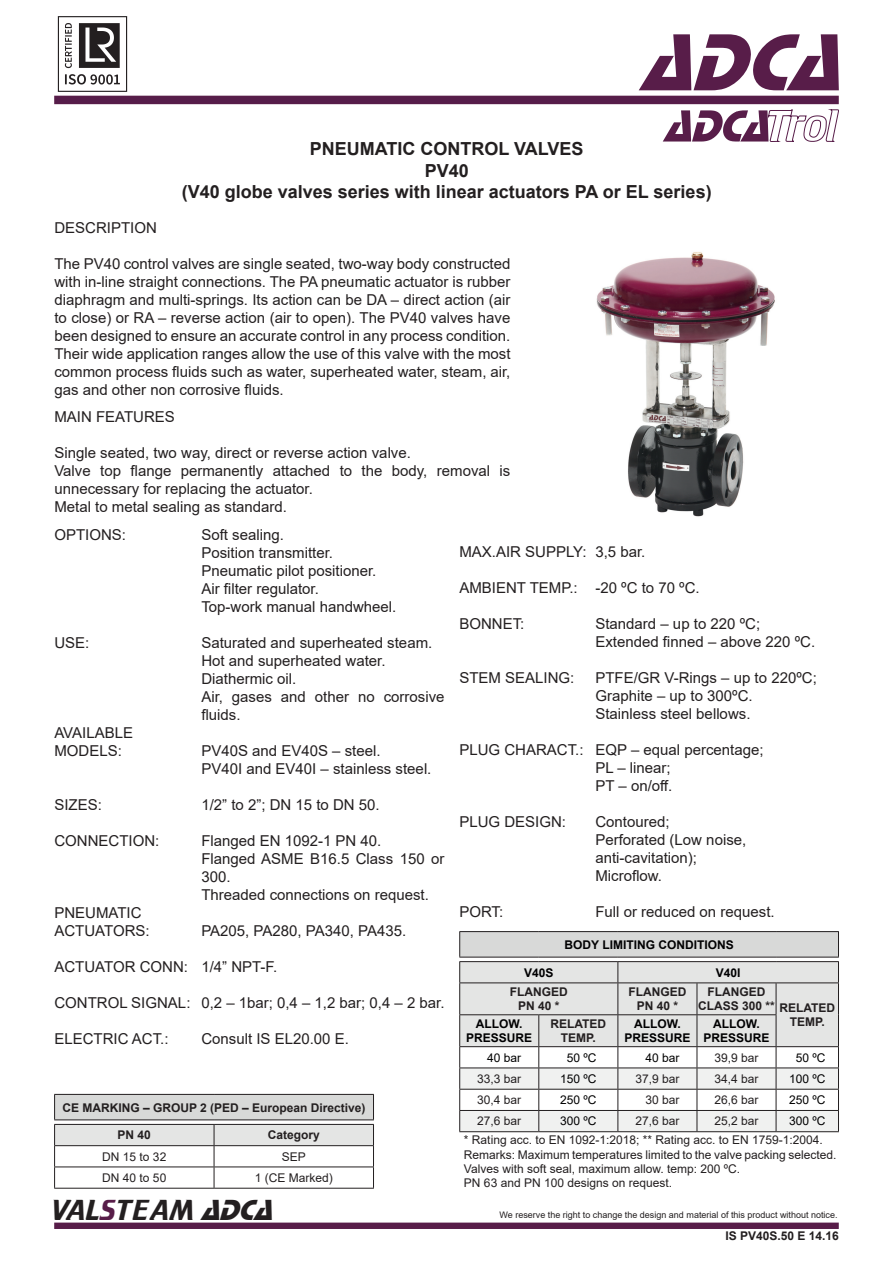
<style>
.page{position:relative;width:893px;height:1263px;background:#fff}
.page>*{position:absolute;margin:0;border:0;box-sizing:border-box;transform-origin:0 0}
.t1{font:italic 84px "Stop D";color:#581d49}
.t2{font:30px "Trekker";color:#231f20}
.t3{font:700 18px "Arial";color:#231f20}
.t4{font:15px/18px "Arial";color:#231f20}
.t5{font:12px/14.4px "Arial";color:#231f20}
.t6{font:700 12px "Arial";color:#231f20}
.t7{font:700 12px "Arial";color:#000001}
.t8{font:12px "Arial";color:#000001}
.t9{font:9px "Arial";color:#231f20}
.s1{color:#581d49}
.s2{font-family:"Stop D";font-style:italic}
</style>
<div class="page">
<div style="left:54px;top:96px;width:785px;height:8px;background:#561d4a"></div>
<div style="left:54px;top:1222px;width:785px;height:7px;background:#581d49;border:2px solid #581d49"></div>
<img style="left:57px;top:16px;width:71px;height:76px">
<svg style="left:663px;top:109px;width:176px;height:33px"></svg>
<img style="left:596px;top:252px;width:179px;height:265px">
<hr style="left:54px;top:1188px;width:160px;height:1px;background:#231f20">
<hr style="left:214px;top:1188px;width:160px;height:1px;background:#231f20">
<hr style="left:54px;top:1094px;width:160px;height:1px;background:#231f20">
<hr style="left:214px;top:1094px;width:160px;height:1px;background:#231f20">
<svg style="left:54px;top:1095px;width:320px;height:93px"></svg>
<hr style="left:54px;top:1145px;width:160px;height:1px;background:#231f20">
<hr style="left:214px;top:1145px;width:160px;height:1px;background:#231f20">
<hr style="left:459px;top:931px;width:80px;height:1px;background:#231f20">
<hr style="left:539px;top:931px;width:79px;height:1px;background:#231f20">
<hr style="left:618px;top:931px;width:79px;height:1px;background:#231f20">
<hr style="left:697px;top:931px;width:79px;height:1px;background:#231f20">
<hr style="left:776px;top:931px;width:63px;height:1px;background:#231f20">
<svg style="left:459px;top:932px;width:380px;height:200px"></svg>
<hr style="left:697px;top:1131px;width:79px;height:1px;background:#231f20">
<h1 class="t1" style="left:640px;top:14px;width:227px">ADCA</h1>
<p class="t3" style="left:310px;top:136px;width:275px">PNEUMATIC CONTROL VALVES</p>
<p class="t3" style="left:425px;top:158px;width:46px">PV40</p>
<p class="t3" style="left:182px;top:179px;width:531px">(V40 globe valves series with linear actuators PA or EL series)</p>
<p class="t4" style="left:54px;top:218px;width:104px">DESCRIPTION</p>
<p class="t4" style="left:54px;top:254px;width:458px;text-align:justify">The PV40 control valves are single seated, two-way body constructed with in-line straight connections. The PA pneumatic actuator is rubber diaphragm and multi-springs. Its action can be DA – direct action (air to close) or RA – reverse action (air to open). The PV40 valves have been designed to ensure an accurate control in any process condition.<br>Their wide application ranges allow the use of this valve with the most common process fluids such as water, superheated water, steam, air, gas and other non corrosive fluids.</p>
<p class="t4" style="left:54px;top:407px;width:122px">MAIN FEATURES</p>
<p class="t4" style="left:54px;top:443px;width:358px">Single seated, two way, direct or reverse action valve.</p>
<p class="t4" style="left:54px;top:461px;width:458px">Valve top flange permanently attached to the body, removal is unnecessary for replacing the actuator.</p>
<p class="t4" style="left:54px;top:497px;width:234px">Metal to metal sealing as standard.</p>
<p class="t4" style="left:54px;top:525px;width:73px">OPTIONS:</p>
<p class="t4" style="left:54px;top:633px;width:37px">USE:</p>
<p class="t4" style="left:54px;top:723px;width:80px">AVAILABLE</p>
<p class="t4" style="left:54px;top:741px;width:69px">MODELS:</p>
<p class="t4" style="left:54px;top:795px;width:49px">SIZES:</p>
<p class="t4" style="left:54px;top:831px;width:106px">CONNECTION:</p>
<p class="t4" style="left:54px;top:903px;width:89px">PNEUMATIC</p>
<p class="t4" style="left:54px;top:921px;width:97px">ACTUATORS:</p>
<p class="t4" style="left:54px;top:957px;width:135px">ACTUATOR CONN:</p>
<p class="t4" style="left:54px;top:993px;width:138px">CONTROL SIGNAL:</p>
<p class="t4" style="left:54px;top:1029px;width:116px">ELECTRIC ACT.:</p>
<p class="t4" style="left:201px;top:525px;width:84px">Soft sealing.</p>
<p class="t4" style="left:201px;top:543px;width:133px">Position transmitter.</p>
<p class="t4" style="left:201px;top:561px;width:177px">Pneumatic pilot positioner.</p>
<p class="t4" style="left:201px;top:579px;width:119px">Air filter regulator.</p>
<p class="t4" style="left:201px;top:597px;width:197px">Top-work manual handwheel.</p>
<p class="t4" style="left:201px;top:633px;width:232px">Saturated and superheated steam.</p>
<p class="t4" style="left:201px;top:651px;width:186px">Hot and superheated water.</p>
<p class="t4" style="left:201px;top:669px;width:97px">Diathermic oil.</p>
<p class="t4" style="left:201px;top:687px;width:245px">Air, gases and other no corrosive fluids.</p>
<p class="t4" style="left:201px;top:741px;width:181px">PV40S and EV40S – steel.</p>
<p class="t4" style="left:201px;top:759px;width:232px">PV40I and EV40I – stainless steel.</p>
<p class="t4" style="left:201px;top:795px;width:180px">1/2” to 2”; DN 15 to DN 50.</p>
<p class="t4" style="left:201px;top:831px;width:182px">Flanged EN 1092-1 PN 40.</p>
<p class="t4" style="left:201px;top:849px;width:245px">Flanged ASME B16.5 Class 150 or<br>300.</p>
<p class="t4" style="left:201px;top:885px;width:229px">Threaded connections on request.</p>
<p class="t4" style="left:201px;top:921px;width:206px">PA205, PA280, PA340, PA435.</p>
<p class="t4" style="left:201px;top:957px;width:77px">1/4” NPT-F.</p>
<p class="t4" style="left:201px;top:993px;width:245px">0,2 – 1bar; 0,4 – 1,2 bar; 0,4 – 2 bar.</p>
<p class="t4" style="left:201px;top:1029px;width:149px">Consult IS EL20.00 E.</p>
<p class="t6" style="left:62px;top:1099px;width:305px">CE MARKING – GROUP 2 (PED – European Directive)</p>
<p class="t6" style="left:118px;top:1127px;width:35px">PN 40</p>
<p class="t6" style="left:268px;top:1127px;width:54px">Category</p>
<p class="t5" style="left:102px;top:1149px;width:66px">DN 15 to 32</p>
<p class="t5" style="left:282px;top:1149px;width:26px">SEP</p>
<p class="t5" style="left:102px;top:1170px;width:66px">DN 40 to 50</p>
<p class="t5" style="left:255px;top:1170px;width:80px">1 (CE Marked)</p>
<p class="t2" style="left:51px;top:1193px;width:232px">VAL<span class="s1">S</span>TEAM <span class="s2">ADCA</span></p>
<p class="t4" style="left:459px;top:542px;width:129px">MAX.AIR SUPPLY:</p>
<p class="t4" style="left:459px;top:578px;width:120px">AMBIENT TEMP.:</p>
<p class="t4" style="left:459px;top:614px;width:67px">BONNET:</p>
<p class="t4" style="left:595px;top:542px;width:52px">3,5 bar.</p>
<p class="t4" style="left:595px;top:578px;width:106px">-20 ºC to 70 ºC.</p>
<p class="t4" style="left:595px;top:614px;width:166px">Standard – up to 220 ºC;</p>
<p class="t4" style="left:595px;top:632px;width:221px">Extended finned – above 220 ºC.</p>
<p class="t4" style="left:595px;top:668px;width:223px">PTFE/GR V-Rings – up to 220ºC;</p>
<p class="t4" style="left:595px;top:686px;width:159px">Graphite – up to 300ºC.</p>
<p class="t4" style="left:595px;top:704px;width:157px">Stainless steel bellows.</p>
<p class="t4" style="left:595px;top:740px;width:170px">EQP – equal percentage;</p>
<p class="t4" style="left:595px;top:758px;width:77px">PL – linear;</p>
<p class="t4" style="left:595px;top:776px;width:78px">PT – on/off.</p>
<p class="t4" style="left:595px;top:812px;width:76px">Contoured;</p>
<p class="t4" style="left:595px;top:830px;width:152px">Perforated (Low noise,</p>
<p class="t4" style="left:595px;top:848px;width:103px">anti-cavitation);</p>
<p class="t4" style="left:595px;top:866px;width:68px">Microflow.</p>
<p class="t4" style="left:595px;top:902px;width:181px">Full or reduced on request.</p>
<p class="t7" style="left:565px;top:936px;width:171px">BODY LIMITING CONDITIONS</p>
<p class="t4" style="left:459px;top:668px;width:117px">STEM SEALING:</p>
<p class="t4" style="left:459px;top:740px;width:126px">PLUG CHARACT.:</p>
<p class="t4" style="left:459px;top:812px;width:108px">PLUG DESIGN:</p>
<p class="t4" style="left:459px;top:902px;width:45px">PORT:</p>
<p class="t7" style="left:524px;top:964px;width:31px">V40S</p>
<p class="t7" style="left:716px;top:964px;width:26px">V40I</p>
<p class="t6" style="left:510px;top:983px;width:59px">FLANGED</p>
<p class="t6" style="left:518px;top:998px;width:43px">PN 40 *</p>
<p class="t6" style="left:628px;top:983px;width:59px">FLANGED</p>
<p class="t6" style="left:637px;top:998px;width:43px">PN 40 *</p>
<p class="t6" style="left:707px;top:983px;width:59px">FLANGED</p>
<p class="t6" style="left:698px;top:998px;width:78px">CLASS 300 **</p>
<p class="t6" style="left:779px;top:999px;width:57px">RELATED</p>
<p class="t7" style="left:476px;top:1015px;width:48px">ALLOW.</p>
<p class="t6" style="left:790px;top:1014px;width:37px">TEMP.</p>
<p class="t7" style="left:466px;top:1030px;width:68px">PRESSURE</p>
<p class="t7" style="left:634px;top:1015px;width:48px">ALLOW.</p>
<p class="t7" style="left:624px;top:1030px;width:68px">PRESSURE</p>
<p class="t7" style="left:713px;top:1015px;width:48px">ALLOW.</p>
<p class="t7" style="left:703px;top:1030px;width:68px">PRESSURE</p>
<p class="t6" style="left:550px;top:1015px;width:57px">RELATED</p>
<p class="t6" style="left:561px;top:1030px;width:37px">TEMP.</p>
<p class="t8" style="left:487px;top:1049px;width:36px">40 bar</p>
<p class="t8" style="left:567px;top:1049px;width:31px">50 ºC</p>
<p class="t8" style="left:645px;top:1049px;width:36px">40 bar</p>
<p class="t5" style="left:714px;top:1050px;width:46px">39,9 bar</p>
<p class="t8" style="left:796px;top:1049px;width:31px">50 ºC</p>
<p class="t5" style="left:477px;top:1071px;width:46px">33,3 bar</p>
<p class="t8" style="left:560px;top:1070px;width:38px">150 ºC</p>
<p class="t5" style="left:635px;top:1071px;width:46px">37,9 bar</p>
<p class="t5" style="left:714px;top:1071px;width:46px">34,4 bar</p>
<p class="t8" style="left:789px;top:1070px;width:38px">100 ºC</p>
<p class="t5" style="left:477px;top:1093px;width:46px">30,4 bar</p>
<p class="t8" style="left:560px;top:1092px;width:38px">250 ºC</p>
<p class="t5" style="left:645px;top:1093px;width:36px">30 bar</p>
<p class="t5" style="left:714px;top:1093px;width:46px">26,6 bar</p>
<p class="t8" style="left:789px;top:1092px;width:38px">250 ºC</p>
<p class="t5" style="left:477px;top:1114px;width:46px">27,6 bar</p>
<p class="t8" style="left:560px;top:1113px;width:38px">300 ºC</p>
<p class="t5" style="left:635px;top:1114px;width:46px">27,6 bar</p>
<p class="t5" style="left:714px;top:1114px;width:46px">25,2 bar</p>
<p class="t8" style="left:789px;top:1113px;width:38px">300 ºC</p>
<p class="t5" style="left:464px;top:1133px;width:360px">* Rating acc. to EN 1092-1:2018; ** Rating acc. to EN 1759-1:2004.</p>
<p class="t5" style="left:464px;top:1147px;width:374px">Remarks: Maximum temperatures limited to the valve packing selected.<br>Valves with soft seal, maximum allow. temp: 200 ºC.</p>
<p class="t5" style="left:464px;top:1176px;width:210px">PN 63 and PN 100 designs on request.</p>
<p class="t9" style="left:500px;top:1209px;width:340px">We reserve the right to change the design and material of this product without notice.</p>
<p class="t6" style="left:725px;top:1227px;width:115px">IS PV40S.50 E 14.16</p>
</div>
